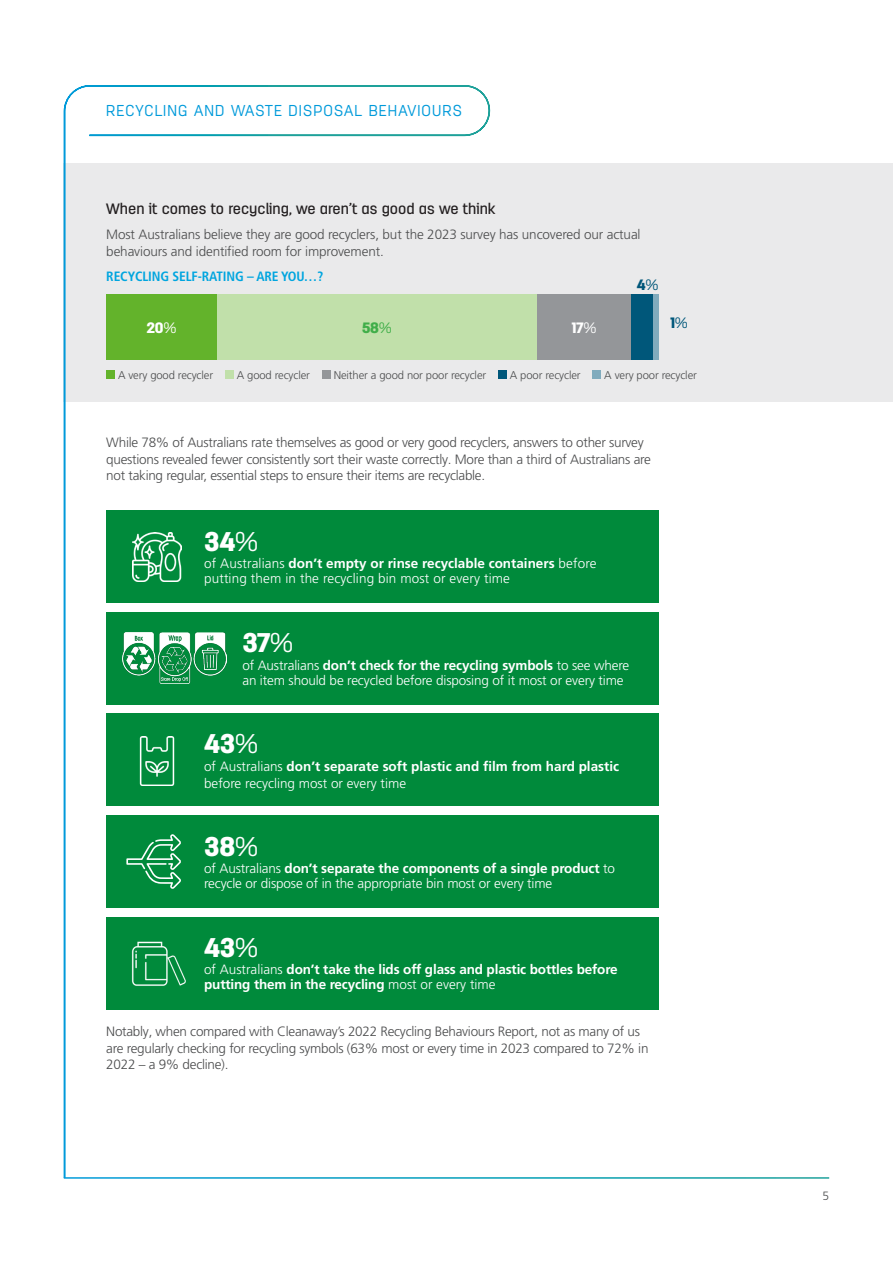
<style>
.page{position:relative;width:893px;height:1263px;background:#fff}
.page>*{position:absolute;margin:0;border:0;box-sizing:border-box;transform-origin:0 0}
.t1{font:900 27px "Antartida";letter-spacing:-.01em;color:#fff}
.t2{font:300 15.75px "Antartida";letter-spacing:.07em;color:#009ada}
.t3{font:500 15px "Antartida";color:#231f20}
.t4{font:900 15px "Antartida";color:#fff}
.t5{font:900 15px "Antartida";color:#00577a}
.t6{font:900 15px "Antartida";color:#40ae49}
.t7{font:300 13.5px/16.5px "Frutiger LT Pro";letter-spacing:-.02em;color:#4b4c4d}
.t8{font:300 13.5px/15px "Frutiger LT Pro";letter-spacing:-.01em;color:#fff}
.t9{font:700 13.5px/16.5px "Frutiger LT Pro";letter-spacing:-.01em;color:#fff}
.t10{font:300 13.5px/15px "Frutiger LT Pro";letter-spacing:.01em;color:#fff}
.t11{font:700 condensed 13.5px "Frutiger LT Pro";letter-spacing:-.01em;color:#00a5df}
.t12{font:300 12px "Frutiger LT Pro";color:#4b4c4d}
.t13{font:300 11.25px "Frutiger LT Pro";letter-spacing:-.01em;color:#4b4c4d}
.s1{font-weight:300}
.s2{font-weight:700}
</style>
<div class="page">
<div style="left:64px;top:164px;width:829px;height:238px;background:#eaeaeb"></div>
<svg style="left:63px;top:85px;width:428px;height:1094px"></svg>
<hr style="left:64px;top:1177px;width:765px;height:2px;background:#fff">
<div style="left:106px;top:510px;width:553px;height:93px;background:#008a3b"></div>
<div style="left:106px;top:713px;width:553px;height:93px;background:#008a3b"></div>
<img style="left:139px;top:736px;width:36px;height:50px">
<img style="left:132px;top:532px;width:50px;height:49px">
<div style="left:106px;top:612px;width:553px;height:93px;background:#008a3b"></div>
<img style="left:122px;top:632px;width:104px;height:51px">
<div style="left:106px;top:295px;width:111px;height:65px;background:#63b32b"></div>
<div style="left:217px;top:295px;width:320px;height:65px;background:#c1e0aa"></div>
<div style="left:537px;top:295px;width:94px;height:65px;background:#949699"></div>
<div style="left:631px;top:295px;width:22px;height:65px;background:#00577a"></div>
<div style="left:653px;top:295px;width:6px;height:65px;background:#80abbd"></div>
<div style="left:106px;top:370px;width:9px;height:9px;background:#63b32b"></div>
<div style="left:225px;top:370px;width:9px;height:9px;background:#c1e0aa"></div>
<div style="left:322px;top:370px;width:9px;height:9px;background:#949699"></div>
<div style="left:498px;top:370px;width:9px;height:9px;background:#00577a"></div>
<div style="left:593px;top:370px;width:8px;height:9px;background:#80abbd"></div>
<div style="left:106px;top:917px;width:553px;height:92px;background:#008a3b"></div>
<img style="left:131px;top:941px;width:55px;height:45px">
<div style="left:106px;top:815px;width:553px;height:93px;background:#008a3b"></div>
<svg style="left:126px;top:834px;width:55px;height:55px"></svg>
<p class="t2" style="left:106px;top:102px;width:357px">RECYCLING AND WASTE DISPOSAL BEHAVIOURS</p>
<p class="t3" style="left:106px;top:200px;width:391px">When it comes to recycling, we aren’t as good as we think</p>
<p class="t7" style="left:106px;top:226px;width:536px">Most Australians believe they are good recyclers, but the 2023 survey has uncovered our actual behaviours and identified room for improvement.</p>
<p class="t11" style="left:106px;top:268px;width:219px">RECYCLING SELF-RATING – ARE YOU…?</p>
<p class="t5" style="left:637px;top:276px;width:23px">4<span class="s1">%</span></p>
<p class="t4" style="left:146px;top:319px;width:32px">20<span class="s1">%</span></p>
<p class="t6" style="left:362px;top:319px;width:31px">58<span class="s1">%</span></p>
<p class="t4" style="left:572px;top:319px;width:26px">17<span class="s1">%</span></p>
<p class="t5" style="left:670px;top:315px;width:19px">1<span class="s1">%</span></p>
<p class="t13" style="left:118px;top:369px;width:97px">A very good recycler</p>
<p class="t13" style="left:237px;top:369px;width:75px">A good recycler</p>
<p class="t13" style="left:334px;top:369px;width:154px">Neither a good nor poor recycler</p>
<p class="t13" style="left:510px;top:369px;width:72px">A poor recycler</p>
<p class="t13" style="left:604px;top:369px;width:94px">A very poor recycler</p>
<p class="t7" style="left:106px;top:434px;width:546px">While 78% of Australians rate themselves as good or very good recyclers, answers to other survey questions revealed fewer consistently sort their waste correctly. More than a third of Australians are not taking regular, essential steps to ensure their items are recyclable.</p>
<p class="t1" style="left:204px;top:526px;width:56px">34<span class="s1">%</span></p>
<p class="t10" style="left:204px;top:556px;width:394px">of Australians <span class="s2">don’t empty or rinse recyclable containers</span> before putting them in the recycling bin most or every time</p>
<p class="t1" style="left:242px;top:628px;width:52px">37<span class="s1">%</span></p>
<p class="t8" style="left:242px;top:657px;width:388px">of Australians <span class="s2">don’t check for the recycling symbols</span> to see where an item should be recycled before disposing of it most or every time</p>
<p class="t1" style="left:204px;top:728px;width:56px">43<span class="s1">%</span></p>
<p class="t9" style="left:204px;top:758px;width:417px"><span class="s1">of Australians</span> don’t separate soft plastic and film from hard plastic <span class="s1">before recycling most or every time</span></p>
<p class="t1" style="left:204px;top:831px;width:56px">38<span class="s1">%</span></p>
<p class="t8" style="left:204px;top:861px;width:412px">of Australians <span class="s2">don’t separate the components of a single product</span> to recycle or dispose of in the appropriate bin most or every time</p>
<p class="t1" style="left:204px;top:932px;width:56px">43<span class="s1">%</span></p>
<p class="t9" style="left:204px;top:962px;width:415px;line-height:15px"><span class="s1">of Australians</span> don’t take the lids off glass and plastic bottles before putting them in the recycling <span class="s1">most or every time</span></p>
<p class="t7" style="left:106px;top:1023px;width:544px">Notably, when compared with Cleanaway’s 2022 Recycling Behaviours Report, not as many of us are regularly checking for recycling symbols (63% most or every time in 2023 compared to 72% in<br>2022 – a 9% decline).</p>
<p class="t12" style="left:822px;top:1188px;width:8px">5</p>
</div>
